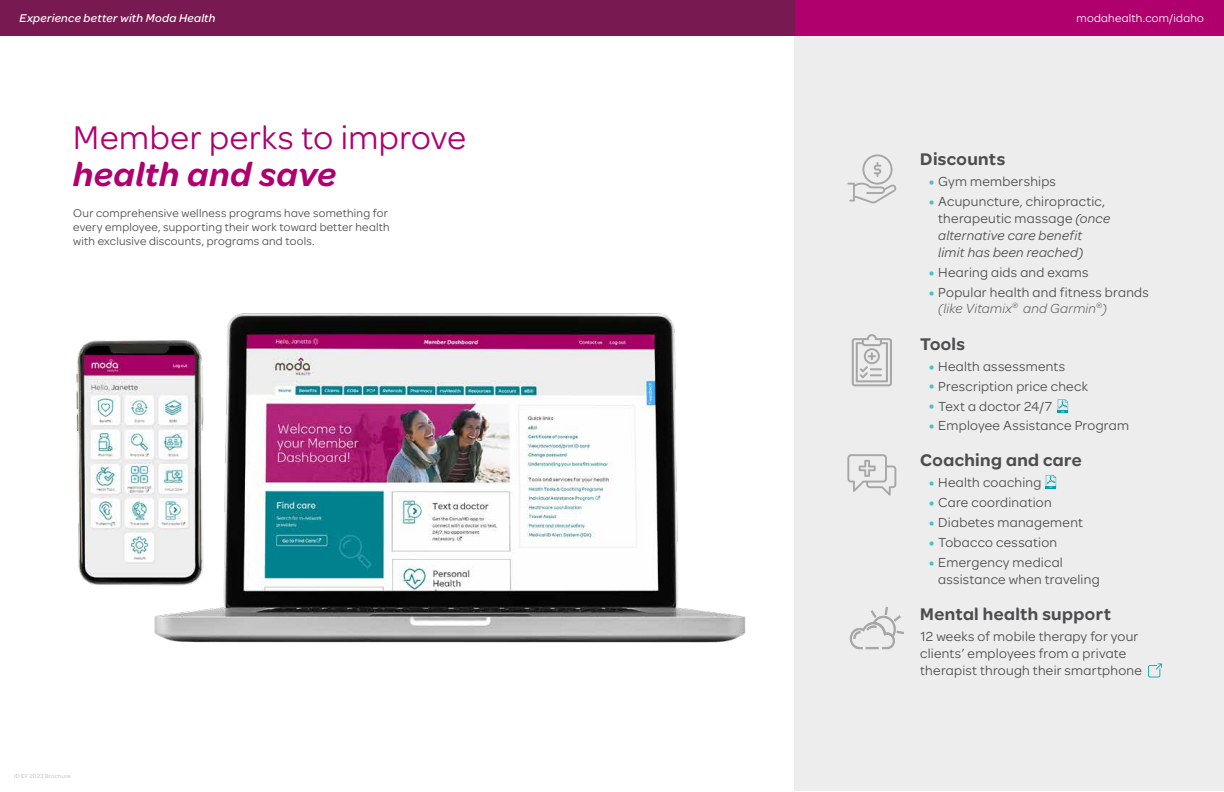
<style>
.page{position:relative;width:1224px;height:792px;background:#fff}
.page>*{position:absolute;margin:0;border:0;box-sizing:border-box;transform-origin:0 0}
.t1{font:35px "Omnes Moda";letter-spacing:.015em;color:#af006e}
.t2{font:italic 600 35px "Omnes Moda";letter-spacing:.015em;color:#af006e}
.t3{font:600 18px "Omnes Moda";letter-spacing:.025em;color:#4d4d4f}
.t4{font:14px/17px "Omnes Moda";letter-spacing:.02em;color:#4d4d4f}
.t5{font:italic 14px/17px "Omnes Moda";letter-spacing:.02em;color:#4d4d4f}
.t6{font:12px/14px "Omnes Moda";letter-spacing:.02em;color:#4d4d4f}
.t7{font:italic 500 12px "Omnes Moda";letter-spacing:.025em;color:#fff}
.t8{font:12px "Omnes Moda";letter-spacing:.02em;color:#fff}
.t9{font:6px "Omnes Moda";letter-spacing:.05em;color:#b8b8b9}
.s1{font-weight:700;color:#4dbdc7}
.s2{font-weight:700;font-style:normal;color:#4dbdc7}
.s3{font-style:normal}
.s4{font-weight:300;font-style:italic}
</style>
<div class="page">
<div style="left:794px;top:35px;width:430px;height:756px;background:#ededed"></div>
<svg style="left:847px;top:454px;width:49px;height:42px"></svg>
<svg style="left:847px;top:154px;width:49px;height:49px"></svg>
<svg style="left:852px;top:334px;width:40px;height:52px"></svg>
<svg style="left:850px;top:607px;width:54px;height:42px"></svg>
<svg style="left:1148px;top:663px;width:14px;height:14px"></svg>
<svg style="left:1046px;top:475px;width:10px;height:13px"></svg>
<svg style="left:1058px;top:400px;width:10px;height:13px"></svg>
<img style="left:76px;top:313px;width:670px;height:330px">
<div style="left:794px;top:0;width:430px;height:36px;background:#af006e"></div>
<div style="left:0;top:0;width:794px;height:36px;background:#791951"></div>
<p class="t7" style="left:20px;top:10px;width:198px">Experience better with Moda Health</p>
<p class="t8" style="left:1076px;top:10px;width:129px">modahealth.com/idaho</p>
<h1 class="t1" style="left:73px;top:114px;width:394px">Member perks to improve</h1>
<h1 class="t2" style="left:73px;top:150px;width:264px">health and save</h1>
<p class="t6" style="left:73px;top:205px;width:318px">Our comprehensive wellness programs have something for every employee, supporting their work toward better health with exclusive discounts, programs and tools.</p>
<p class="t9" style="left:14px;top:772px;width:58px">ID EF 2023 Brochure</p>
<p class="t3" style="left:920px;top:147px;width:87px">Discounts</p>
<p class="t4" style="left:929px;top:172px;width:128px"><span class="s1">•</span> Gym memberships</p>
<p class="t5" style="left:938px;top:192px;width:173px;text-indent:-9px"><span class="s2">•</span> <span class="s3">Acupuncture, chiropractic, therapeutic massage</span> (once alternative care benefit limit has been reached)</p>
<p class="t4" style="left:929px;top:263px;width:161px"><span class="s1">•</span> Hearing aids and exams</p>
<p class="t4" style="left:938px;top:283px;width:212px;line-height:16px;text-indent:-9px"><span class="s1">•</span> Popular health and fitness brands <span class="s4">(like Vitamix</span><sup>®</sup> <span class="s4">and Garmin</span><sup>®</sup><span class="s4">)</span></p>
<p class="t3" style="left:920px;top:331px;width:46px">Tools</p>
<p class="t4" style="left:929px;top:357px;width:138px"><span class="s1">•</span> Health assessments</p>
<p class="t4" style="left:929px;top:377px;width:160px"><span class="s1">•</span> Prescription price check</p>
<p class="t4" style="left:929px;top:397px;width:124px"><span class="s1">•</span> Text a doctor 24/7</p>
<p class="t4" style="left:929px;top:416px;width:201px"><span class="s1">•</span> Employee Assistance Program</p>
<p class="t3" style="left:920px;top:448px;width:163px">Coaching and care</p>
<p class="t4" style="left:929px;top:473px;width:114px"><span class="s1">•</span> Health coaching</p>
<p class="t4" style="left:929px;top:493px;width:124px"><span class="s1">•</span> Care coordination</p>
<p class="t4" style="left:929px;top:513px;width:155px"><span class="s1">•</span> Diabetes management</p>
<p class="t4" style="left:929px;top:533px;width:129px"><span class="s1">•</span> Tobacco cessation</p>
<p class="t4" style="left:938px;top:553px;width:163px;text-indent:-9px"><span class="s1">•</span> Emergency medical assistance when traveling</p>
<p class="t3" style="left:920px;top:601px;width:192px">Mental health support</p>
<p class="t4" style="left:920px;top:627px;width:223px">12 weeks of mobile therapy for your clients’ employees from a private therapist through their smartphone</p>
</div>
